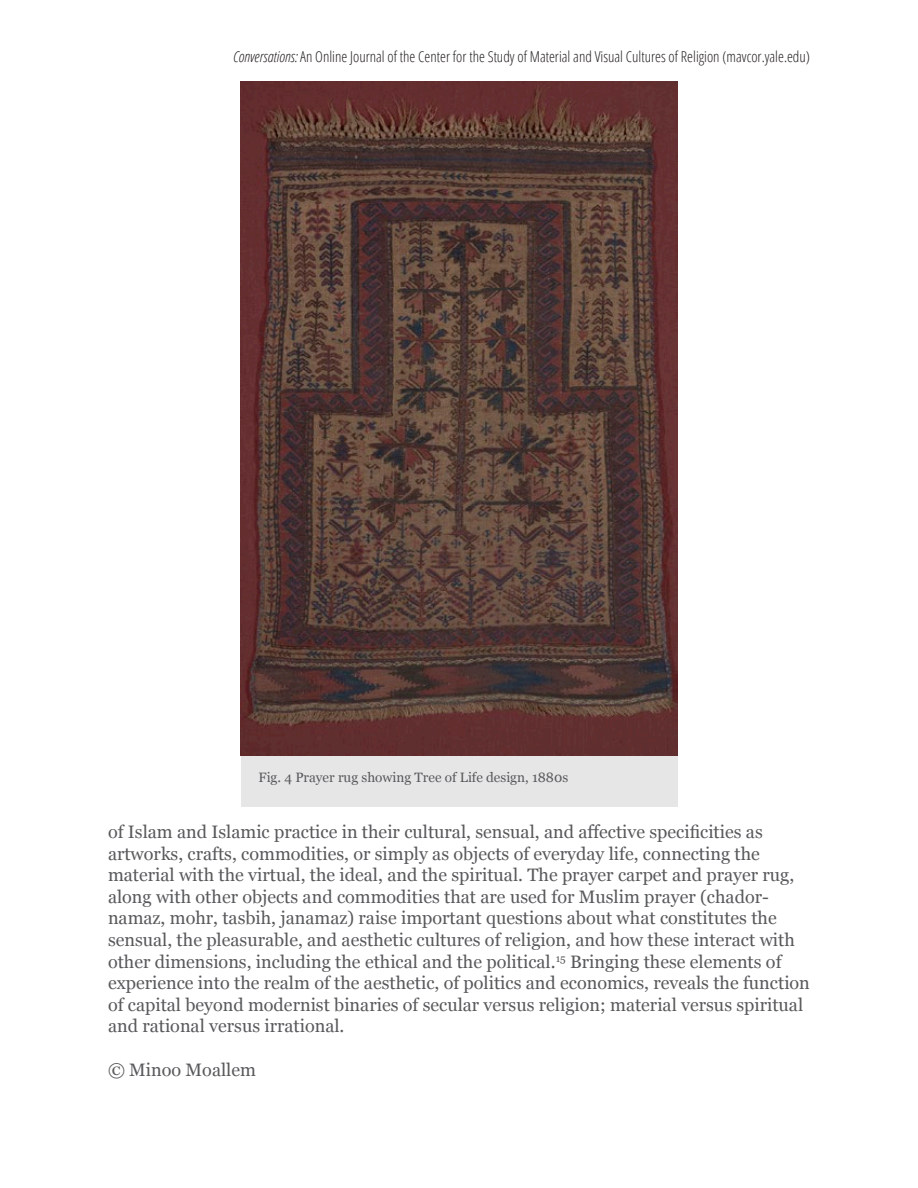
<style>
.page{position:relative;width:918px;height:1188px;background:#fff}
.page>*{position:absolute;margin:0;border:0;box-sizing:border-box;transform-origin:0 0}
.Endnote_text{font:18px/21.6px "Georgia";color:#58595b}
.t1{font:300 condensed 15px "Open Sans";color:#231f20}
.t2{font:13.5px "Georgia";color:#58595b}
.s1{font-style:italic}
</style>
<div class="page">
<img style="left:241px;top:81px;width:436px;height:675px">
<div style="left:241px;top:756px;width:436px;height:50px;background:#e6e6e7"></div>
<p class="t1" style="left:233px;top:46px;width:578px"><span class="s1">Conversations:</span> An Online Journal of the Center for the Study of Material and Visual Cultures of Religion (mavcor.yale.edu)</p>
<p class="t2" style="left:259px;top:768px;width:311px">Fig. 4 Prayer rug showing Tree of Life design, 1880s</p>
<p class="Endnote_text" style="left:108px;top:820px;width:703px">of Islam and Islamic practice in their cultural, sensual, and affective specificities as artworks, crafts, commodities, or simply as objects of everyday life, connecting the material with the virtual, the ideal, and the spiritual. The prayer carpet and prayer rug, along with other objects and commodities that are used for Muslim prayer (chador&shy;namaz, mohr, tasbih, janamaz) raise important questions about what constitutes the sensual, the pleasurable, and aesthetic cultures of religion, and how these interact with other dimensions, including the ethical and the political.<sup>15</sup> Bringing these elements of experience into the realm of the aesthetic, of politics and economics, reveals the function of capital beyond modernist binaries of secular versus religion; material versus spiritual and rational versus irrational.</p>
<p class="Endnote_text" style="left:108px;top:1058px;width:149px">© Minoo Moallem</p>
</div>
